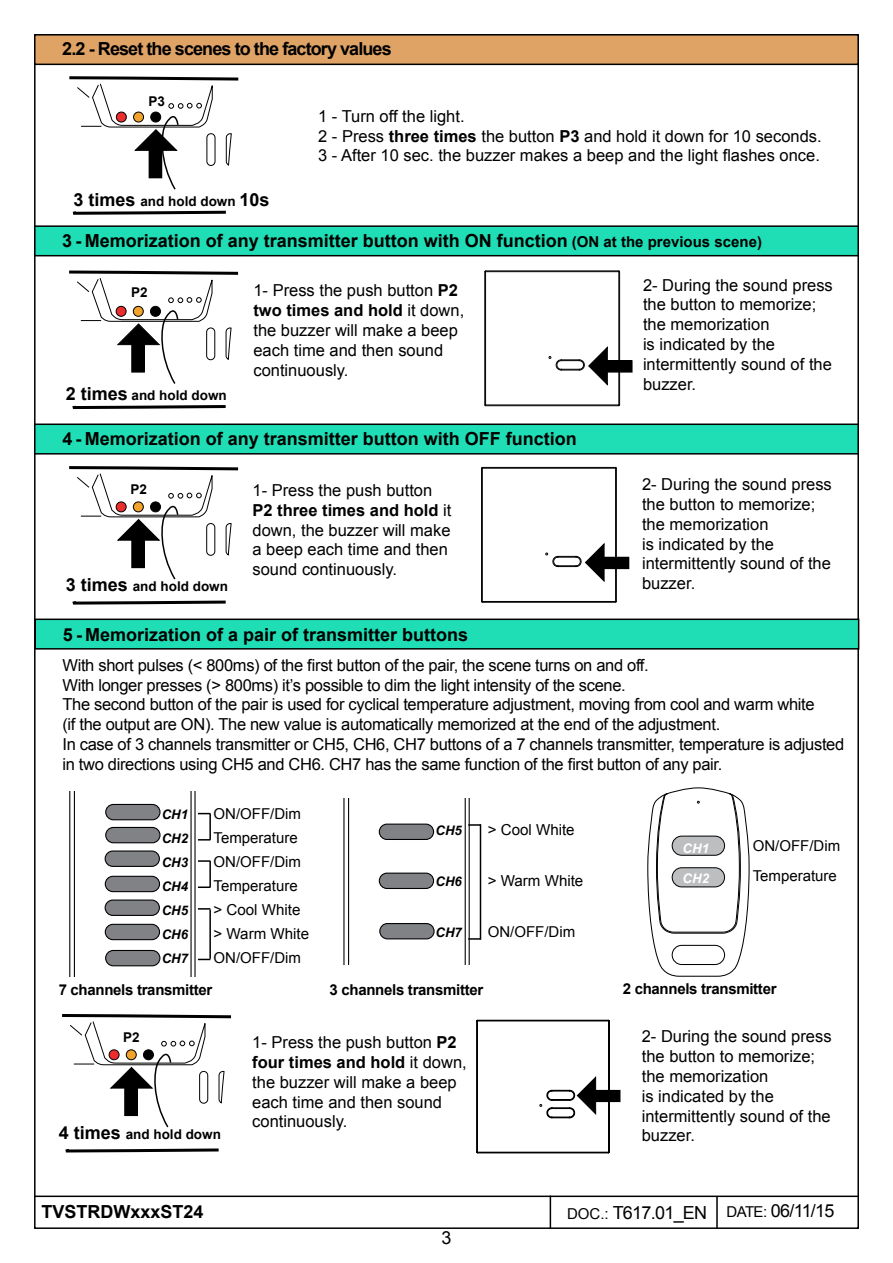
<style>
.page{position:relative;width:893px;height:1263px;background:#fff}
.page>*{position:absolute;margin:0;border:0;box-sizing:border-box;transform-origin:0 0}
.t1{font:700 18px "Arial";color:#000}
.t2{font:700 18px "Arial";letter-spacing:-.05em;color:#000}
.t3{font:18px "Arial";letter-spacing:-.04em;color:#000}
.t4{font:16.5px/19.8px "Arial";color:#000}
.t5{font:16.5px/19.8px "Arial";letter-spacing:-.02em;color:#000}
.t6{font:15.15px/24px "Arial";color:#000}
.t7{font:15px/24px "Arial";color:#000}
.t8{font:700 15px "Arial";letter-spacing:-.02em;color:#000}
.t9{font:700 13.5px "Arial";color:#000}
.t10{font:italic 700 13.2px/24px "Arial";color:#000;text-align:justify}
.t11{font:italic 700 13.2px "Arial";color:#fff}
.s1{font-size:18px}
.s2{font-weight:700}
.s3{font-size:15px}
</style>
<div class="page">
<hr style="left:550px;top:1195px;width:1px;height:33px;background:#000">
<hr style="left:716px;top:1196px;width:2px;height:32px;background:#000">
<hr style="left:34px;top:1195px;width:824px;height:2px;background:#000">
<div style="left:35px;top:424px;width:823px;height:30px;background:#1fdeb5"></div>
<div style="left:34px;top:423px;width:825px;height:31px;border:2px solid #000"></div>
<div style="left:35px;top:226px;width:823px;height:30px;background:#1fdeb5"></div>
<div style="left:34px;top:225px;width:825px;height:31px;border:2px solid #000"></div>
<div style="left:35px;top:35px;width:823px;height:29px;background:#e0a366"></div>
<div style="left:34px;top:34px;width:825px;height:31px;border:2px solid #000"></div>
<div style="left:35px;top:619px;width:824px;height:30px;background:#1fdeb5"></div>
<div style="left:34px;top:618px;width:825px;height:32px;border:2px solid #000"></div>
<svg style="left:72px;top:210px;width:154px;height:5px"></svg>
<svg style="left:69px;top:76px;width:170px;height:114px"></svg>
<div style="left:149px;top:148px;width:13px;height:30px;background:#000"></div>
<svg style="left:72px;top:405px;width:154px;height:5px"></svg>
<svg style="left:69px;top:270px;width:170px;height:114px"></svg>
<div style="left:132px;top:342px;width:12px;height:30px;background:#000"></div>
<div style="left:131px;top:342px;width:14px;height:30px;border:1px solid #000"></div>
<svg style="left:72px;top:600px;width:154px;height:5px"></svg>
<svg style="left:69px;top:466px;width:170px;height:114px"></svg>
<div style="left:132px;top:538px;width:12px;height:30px;background:#000"></div>
<div style="left:131px;top:537px;width:14px;height:31px;border:1px solid #000"></div>
<svg style="left:343px;top:799px;width:138px;height:166px"></svg>
<hr style="left:209px;top:814px;width:2px;height:26px;background:#000">
<hr style="left:209px;top:861px;width:2px;height:26px;background:#000">
<hr style="left:209px;top:909px;width:2px;height:50px;background:#000">
<svg style="left:69px;top:792px;width:141px;height:184px"></svg>
<svg style="left:65px;top:1148px;width:154px;height:5px"></svg>
<svg style="left:62px;top:1014px;width:169px;height:114px"></svg>
<div style="left:125px;top:1086px;width:12px;height:29px;background:#000"></div>
<div style="left:124px;top:1085px;width:14px;height:31px;border:1px solid #000"></div>
<svg style="left:476px;top:1019px;width:134px;height:135px"></svg>
<div style="left:594px;top:1090px;width:26px;height:11px;background:#000"></div>
<div style="left:593px;top:1090px;width:27px;height:12px;border:1px solid #000"></div>
<hr style="left:618px;top:272px;width:1px;height:133px;background:#000">
<hr style="left:485px;top:272px;width:1px;height:133px;background:#000">
<hr style="left:486px;top:271px;width:133px;height:1px;background:#000">
<hr style="left:484px;top:272px;width:1px;height:133px;background:#000">
<hr style="left:486px;top:405px;width:133px;height:1px;background:#000">
<hr style="left:619px;top:272px;width:1px;height:133px;background:#000">
<svg style="left:549px;top:346px;width:59px;height:40px"></svg>
<div style="left:605px;top:361px;width:27px;height:11px;background:#000"></div>
<div style="left:605px;top:360px;width:27px;height:12px;border:1px solid #000"></div>
<hr style="left:482px;top:468px;width:134px;height:1px;background:#000">
<hr style="left:615px;top:468px;width:1px;height:133px;background:#000">
<hr style="left:482px;top:601px;width:134px;height:1px;background:#000">
<hr style="left:482px;top:468px;width:1px;height:133px;background:#000">
<hr style="left:482px;top:467px;width:134px;height:1px;background:#000">
<hr style="left:481px;top:468px;width:1px;height:133px;background:#000">
<hr style="left:482px;top:602px;width:134px;height:1px;background:#000">
<hr style="left:616px;top:468px;width:1px;height:133px;background:#000">
<svg style="left:545px;top:543px;width:60px;height:39px"></svg>
<div style="left:602px;top:557px;width:27px;height:12px;background:#000"></div>
<svg style="left:647px;top:787px;width:103px;height:190px"></svg>
<p class="t2" style="left:62px;top:36px;width:331px">2.2 - Reset the scenes to the factory values</p>
<p class="t9" style="left:149px;top:91px;width:18px">P3</p>
<p class="t9" style="left:73px;top:191px;width:198px"><span class="s1">3 times</span> and hold down <span class="s1">10s</span></p>
<p class="t4" style="left:318px;top:106px;width:505px">1 - Turn off the light.<br>2 - Press <span class="s2">three times</span> the button <span class="s2">P3</span> and hold it down for 10 seconds.<br>3 - After 10 sec. the buzzer makes a beep and the light flashes once.</p>
<p class="t1" style="left:62px;top:228px;width:701px">3 - Memorization of any transmitter button with ON function <span class="s3">(ON at the previous scene)</span></p>
<p class="t9" style="left:131px;top:283px;width:18px">P2</p>
<p class="t9" style="left:66px;top:385px;width:163px"><span class="s1">2 times</span> and hold down</p>
<p class="t4" style="left:253px;top:281px;width:212px">1- Press the push button <span class="s2">P2 two times and hold</span> it down, the buzzer will make a beep each time and then sound continuously.</p>
<p class="t4" style="left:643px;top:275px;width:191px">2- During the sound press the button to memorize; the memorization<br>is indicated by the intermittently sound of the buzzer.</p>
<p class="t1" style="left:62px;top:426px;width:516px">4 - Memorization of any transmitter button with OFF function</p>
<p class="t9" style="left:130px;top:480px;width:18px">P2</p>
<p class="t9" style="left:66px;top:577px;width:164px"><span class="s1">3 times</span> and hold down</p>
<p class="t4" style="left:252px;top:480px;width:200px">1- Press the push button<br><span class="s2">P2 three times and hold</span> it down, the buzzer will make a beep each time and then sound continuously.</p>
<p class="t4" style="left:642px;top:474px;width:191px">2- During the sound press the button to memorize; the memorization<br>is indicated by the intermittently sound of the buzzer.</p>
<p class="t1" style="left:63px;top:622px;width:407px">5 - Memorization of a pair of transmitter buttons</p>
<p class="t5" style="left:62px;top:655px;width:783px">With short pulses (&lt; 800ms) of the first button of the pair, the scene turns on and off.<br>With longer presses (&gt; 800ms) it’s possible to dim the light intensity of the scene.<br>The second button of the pair is used for cyclical temperature adjustment, moving from cool and warm white<br>(if the output are ON). The new value is automatically memorized at the end of the adjustment.<br>In case of 3 channels transmitter or CH5, CH6, CH7 buttons of a 7 channels transmitter, temperature is adjusted in two directions using CH5 and CH6. CH7 has the same function of the first button of any pair.</p>
<p class="t10" style="left:162px;top:803px;width:28px">CH1<br>CH2<br>CH3<br>CH4<br>CH5<br>CH6<br>CH7</p>
<p class="t7" style="left:214px;top:802px;width:89px">ON/OFF/Dim<br>Temperature<br>ON/OFF/Dim<br>Temperature</p>
<p class="t6" style="left:214px;top:897px;width:97px">&gt; Cool White &gt; Warm White</p>
<p class="t7" style="left:214px;top:946px;width:89px">ON/OFF/Dim</p>
<p class="t10" style="left:435px;top:819px;width:28px">CH5</p>
<p class="t10" style="left:435px;top:870px;width:28px">CH6</p>
<p class="t10" style="left:435px;top:921px;width:28px">CH7</p>
<p class="t6" style="left:488px;top:818px;width:88px">&gt; Cool White</p>
<p class="t6" style="left:488px;top:869px;width:97px">&gt; Warm White</p>
<p class="t7" style="left:488px;top:920px;width:89px">ON/OFF/Dim</p>
<p class="t11" style="left:683px;top:839px;width:28px">CH1</p>
<p class="t11" style="left:683px;top:869px;width:28px">CH2</p>
<p class="t7" style="left:753px;top:830px;width:89px;line-height:30px">ON/OFF/Dim<br>Temperature</p>
<p class="t8" style="left:59px;top:979px;width:155px">7 channels transmitter</p>
<p class="t8" style="left:330px;top:979px;width:155px">3 channels transmitter</p>
<p class="t8" style="left:623px;top:978px;width:155px">2 channels transmitter</p>
<p class="t9" style="left:123px;top:1027px;width:18px">P2</p>
<p class="t9" style="left:59px;top:1125px;width:164px"><span class="s1">4 times</span> and hold down</p>
<p class="t4" style="left:252px;top:1032px;width:216px">1- Press the push button <span class="s2">P2 four times and hold</span> it down, the buzzer will make a beep each time and then sound continuously.</p>
<p class="t4" style="left:642px;top:1026px;width:191px">2- During the sound press the button to memorize; the memorization<br>is indicated by the intermittently sound of the buzzer.</p>
<p class="t1" style="left:41px;top:1199px;width:164px">TVSTRDWxxxST24</p>
<p class="t3" style="left:567px;top:1200px;width:269px"><span class="s3">DOC.:</span> T617.01_EN <span class="s3">DATE:</span> 06/11/15</p>
<p class="t3" style="left:441px;top:1225px;width:12px">3</p>
</div>
